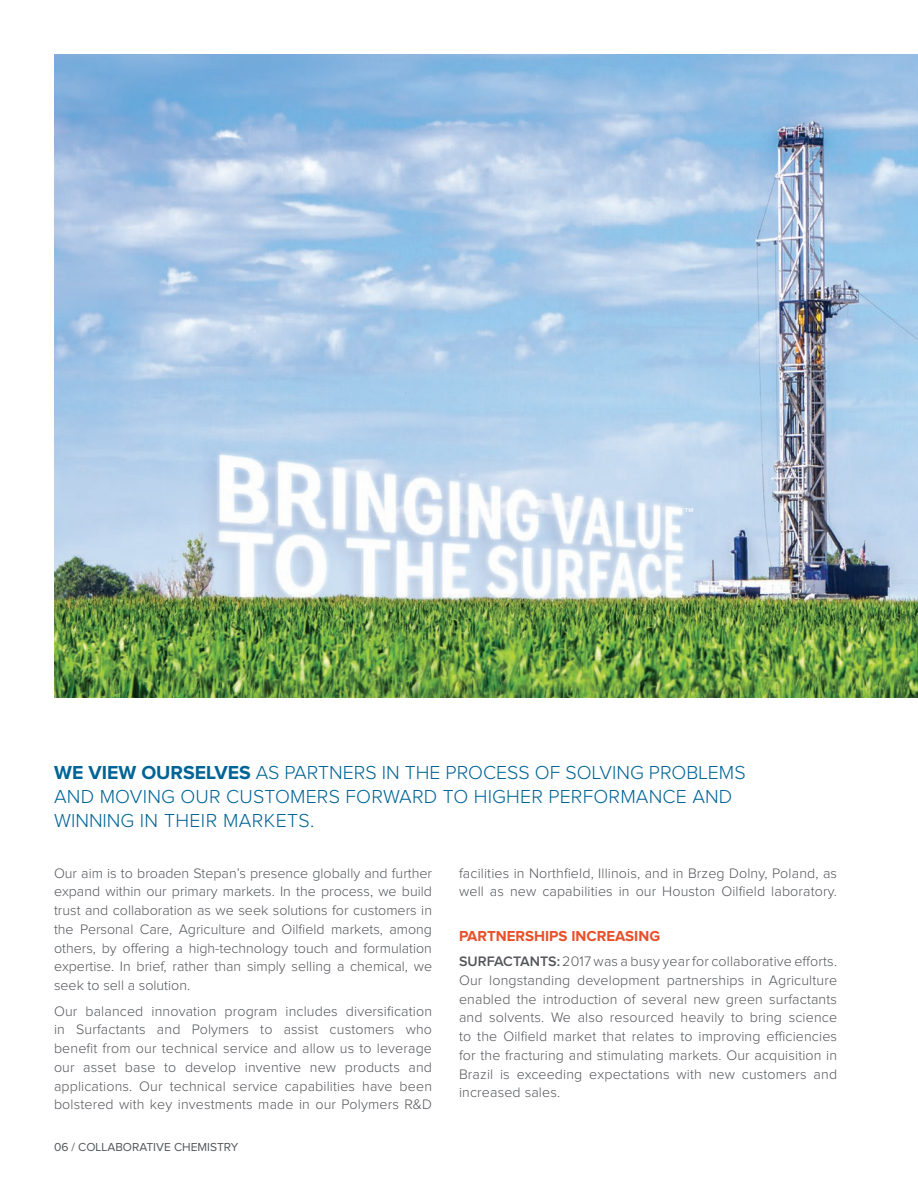
<style>
.page{position:relative;width:918px;height:1188px;background:#fff}
.page>*{position:absolute;margin:0;border:0;box-sizing:border-box;transform-origin:0 0}
.t1{font:300 19.5px/24px "Proxima Nova";letter-spacing:.01em;color:#016495}
.t2{font:700 15px "Proxima Nova";color:#e8512a}
.t3{font:300 14.25px/18.8px "Proxima Nova";letter-spacing:.01em;color:#54555a;text-align:justify}
.t4{font:12px "Proxima Nova";color:#54555a}
.t5{font:600 6px "Proxima Nova";color:#fff}
.s1{font-weight:700}
.s2{font-weight:600}
</style>
<div class="page">
<img style="left:54px;top:54px;width:864px;height:644px">
<p class="t5" style="left:685px;top:507px;width:10px">TM</p>
<h1 class="t1" style="left:54px;top:761px;width:693px"><span class="s1">WE VIEW OURSELVES</span> AS PARTNERS IN THE PROCESS OF SOLVING PROBLEMS<br>AND MOVING OUR CUSTOMERS FORWARD TO HIGHER PERFORMANCE AND<br>WINNING IN THEIR MARKETS.</h1>
<p class="t3" style="left:54px;top:864px;width:380px">Our aim is to broaden Stepan’s presence globally and further expand within our primary markets. In the process, we build trust and collaboration as we seek solutions for customers in the Personal Care, Agriculture and Oilfield markets, among others, by offering a high-technology touch and formulation expertise. In brief, rather than simply selling a chemical, we seek to sell a solution.</p>
<p class="t3" style="left:54px;top:1002px;width:380px">Our balanced innovation program includes diversification in Surfactants and Polymers to assist customers who benefit from our technical service and allow us to leverage our asset base to develop inventive new products and applications. Our technical service capabilities have been bolstered with key investments made in our Polymers R&amp;D</p>
<p class="t4" style="left:54px;top:1141px;width:186px">06 / COLLABORATIVE CHEMISTRY</p>
<p class="t3" style="left:459px;top:864px;width:380px">facilities in Northfield, Illinois, and in Brzeg Dolny, Poland, as well as new capabilities in our Houston Oilfield laboratory.</p>
<p class="t2" style="left:459px;top:929px;width:203px">PARTNERSHIPS INCREASING</p>
<p class="t3" style="left:459px;top:953px;width:380px"><span class="s2">SURFACTANTS:</span> 2017 was a busy year for collaborative efforts.<br>Our longstanding development partnerships in Agriculture enabled the introduction of several new green surfactants and solvents. We also resourced heavily to bring science to the Oilfield market that relates to improving efficiencies for the fracturing and stimulating markets. Our acquisition in Brazil is exceeding expectations with new customers and increased sales.</p>
</div>
